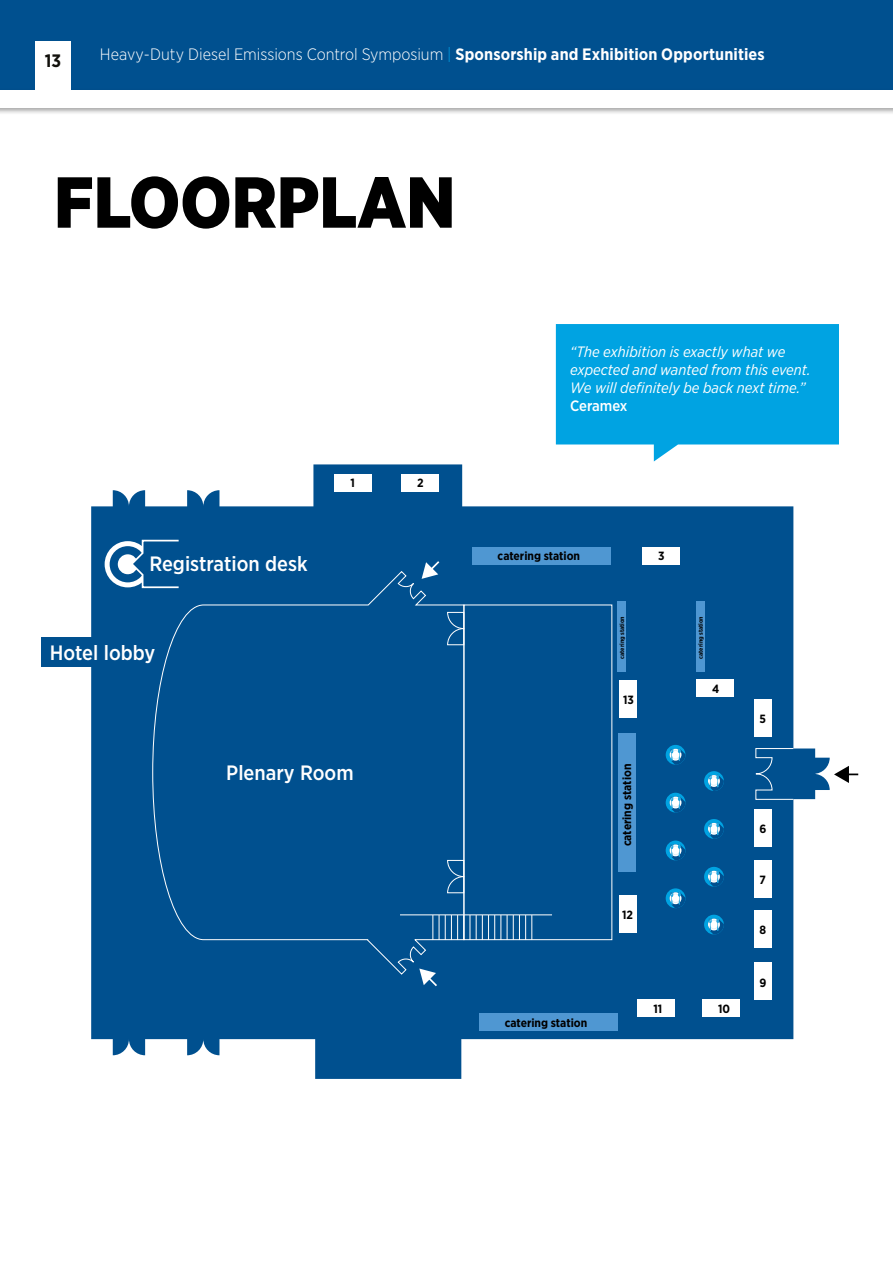
<style>
.page{position:relative;width:893px;height:1263px;background:#fff}
.page>*{position:absolute;margin:0;border:0;box-sizing:border-box;transform-origin:0 0}
.t1{font:900 72px "Gotham Narrow";color:#000}
.t2{font:500 20.7px "Gotham Narrow";color:#fff}
.t3{font:700 18px "Gotham Narrow";color:#12110c}
.t4{font:300 16.5px "Gotham Narrow";color:#fff}
.t5{font:italic 15px/18px "Gotham Narrow";color:#fff}
.t6{font:500 15px "Gotham Narrow";letter-spacing:-.005em;color:#fff}
.t7{font:700 11.85px "Gotham Narrow";color:#000}
.t8{font:700 6.15px "Gotham Narrow";color:#000}
.s1{color:#009fe3}
.s2{font-weight:700}
</style>
<div class="page">
<svg style="left:91px;top:464px;width:724px;height:615px;fill:#00508f"></svg>
<hr style="left:400px;top:914px;width:152px;height:1px;background:#fff">
<svg style="left:470px;top:915px;width:31px;height:25px"></svg>
<svg style="left:507px;top:915px;width:25px;height:25px"></svg>
<svg style="left:755px;top:748px;width:39px;height:52px;background:#165f98"></svg>
<div style="left:152px;top:570px;width:313px;height:405px;background:#00508f"></div>
<svg style="left:813px;top:758px;width:45px;height:32px"></svg>
<svg style="left:422px;top:559px;width:19px;height:20px"></svg>
<svg style="left:419px;top:968px;width:20px;height:20px"></svg>
<div style="left:642px;top:547px;width:37px;height:17px;background:#fff"></div>
<div style="left:472px;top:547px;width:138px;height:17px;background:#4f97d2"></div>
<div style="left:754px;top:962px;width:17px;height:38px;background:#fff"></div>
<div style="left:754px;top:910px;width:17px;height:38px;background:#fff"></div>
<div style="left:754px;top:860px;width:17px;height:38px;background:#fff"></div>
<div style="left:754px;top:809px;width:17px;height:38px;background:#fff"></div>
<div style="left:754px;top:699px;width:17px;height:38px;background:#fff"></div>
<div style="left:619px;top:680px;width:18px;height:38px;background:#fff"></div>
<div style="left:619px;top:895px;width:18px;height:38px;background:#fff"></div>
<div style="left:479px;top:1013px;width:139px;height:18px;background:#4f97d2"></div>
<div style="left:618px;top:733px;width:17px;height:139px;background:#4f97d2"></div>
<div style="left:617px;top:601px;width:9px;height:71px;background:#4f97d2"></div>
<div style="left:696px;top:601px;width:9px;height:71px;background:#4f97d2"></div>
<div style="left:696px;top:679px;width:37px;height:18px;background:#fff"></div>
<div style="left:637px;top:999px;width:38px;height:18px;background:#fff"></div>
<div style="left:702px;top:999px;width:37px;height:18px;background:#fff"></div>
<div style="left:334px;top:474px;width:38px;height:17px;background:#fff"></div>
<div style="left:401px;top:474px;width:37px;height:17px;background:#fff"></div>
<svg style="left:666px;top:745px;width:19px;height:20px"></svg>
<svg style="left:670px;top:748px;width:15px;height:17px"></svg>
<div style="left:704px;top:771px;width:20px;height:20px;background:#00a3e2;border-radius:50%"></div>
<svg style="left:708px;top:775px;width:16px;height:16px"></svg>
<div style="left:666px;top:793px;width:19px;height:19px;background:#00a3e2;border-radius:50%"></div>
<svg style="left:670px;top:796px;width:15px;height:16px"></svg>
<div style="left:704px;top:819px;width:20px;height:20px;background:#00a3e2;border-radius:50%"></div>
<svg style="left:708px;top:822px;width:16px;height:17px"></svg>
<svg style="left:666px;top:840px;width:19px;height:20px"></svg>
<svg style="left:670px;top:844px;width:15px;height:16px"></svg>
<div style="left:704px;top:867px;width:20px;height:20px;background:#00a3e2;border-radius:50%"></div>
<svg style="left:708px;top:870px;width:16px;height:17px"></svg>
<svg style="left:666px;top:888px;width:19px;height:20px"></svg>
<svg style="left:670px;top:892px;width:15px;height:16px"></svg>
<div style="left:704px;top:915px;width:20px;height:19px;background:#00a3e2;border-radius:50%"></div>
<svg style="left:708px;top:918px;width:16px;height:16px"></svg>
<div style="left:42px;top:637px;width:69px;height:30px;background:#00508f"></div>
<div style="left:105px;top:541px;width:46px;height:46px;border:5px solid #fff;border-radius:50%"></div>
<div style="left:118px;top:554px;width:20px;height:20px;background:#fff;border-radius:50%"></div>
<svg style="left:129px;top:539px;width:51px;height:50px;background:#2d6ea2"></svg>
<svg style="left:556px;top:324px;width:283px;height:137px;background:#1dade5"></svg>
<div style="left:0;top:0;width:893px;height:90px;background:#00508f"></div>
<div style="left:0;top:88px;width:893px;height:27px;background:#000;opacity:.35"></div>
<div style="left:0;top:90px;width:893px;height:17px;background:#fff"></div>
<div style="left:35px;top:42px;width:36px;height:48px;background:#fff"></div>
<p class="t3" style="left:45px;top:49px;width:18px">13</p>
<p class="t4" style="left:100px;top:44px;width:666px">Heavy-Duty Diesel Emissions Control Symposium <span class="s1">|</span> <span class="s2">Sponsorship and Exhibition Opportunities</span></p>
<h1 class="t1" style="left:54px;top:155px;width:403px">FLOORPLAN</h1>
<h2 class="t2" style="left:149px;top:550px;width:160px">Registration desk</h2>
<h2 class="t2" style="left:50px;top:639px;width:107px">Hotel lobby</h2>
<p class="t7" style="left:350px;top:476px;width:6px">1</p>
<p class="t7" style="left:417px;top:476px;width:8px">2</p>
<h2 class="t2" style="left:226px;top:759px;width:129px">Plenary Room</h2>
<p class="t5" style="left:570px;top:342px;width:242px">“The exhibition is exactly what we expected and wanted from this event.<br>We will definitely be back next time.”</p>
<p class="t6" style="left:570px;top:396px;width:59px">Ceramex</p>
<p class="t7" style="left:498px;top:549px;width:84px">catering station</p>
<p class="t7" style="left:658px;top:549px;width:8px">3</p>
<p class="t7" style="left:505px;top:1015px;width:84px">catering station</p>
<p class="t8" style="left:618px;top:659px;width:44px;rotate:-90deg">catering station</p>
<p class="t8" style="left:697px;top:659px;width:44px;rotate:-90deg">catering station</p>
<p class="t7" style="left:623px;top:693px;width:12px">13</p>
<p class="t7" style="left:712px;top:681px;width:9px">4</p>
<p class="t7" style="left:619px;top:846px;width:84px;rotate:-90deg">catering station</p>
<p class="t7" style="left:622px;top:908px;width:12px">12</p>
<p class="t7" style="left:653px;top:1001px;width:10px">11</p>
<p class="t7" style="left:718px;top:1001px;width:14px">10</p>
<p class="t7" style="left:759px;top:711px;width:8px">5</p>
<p class="t7" style="left:759px;top:821px;width:8px">6</p>
<p class="t7" style="left:759px;top:872px;width:8px">7</p>
<p class="t7" style="left:759px;top:922px;width:8px">8</p>
<p class="t7" style="left:759px;top:975px;width:8px">9</p>
</div>
